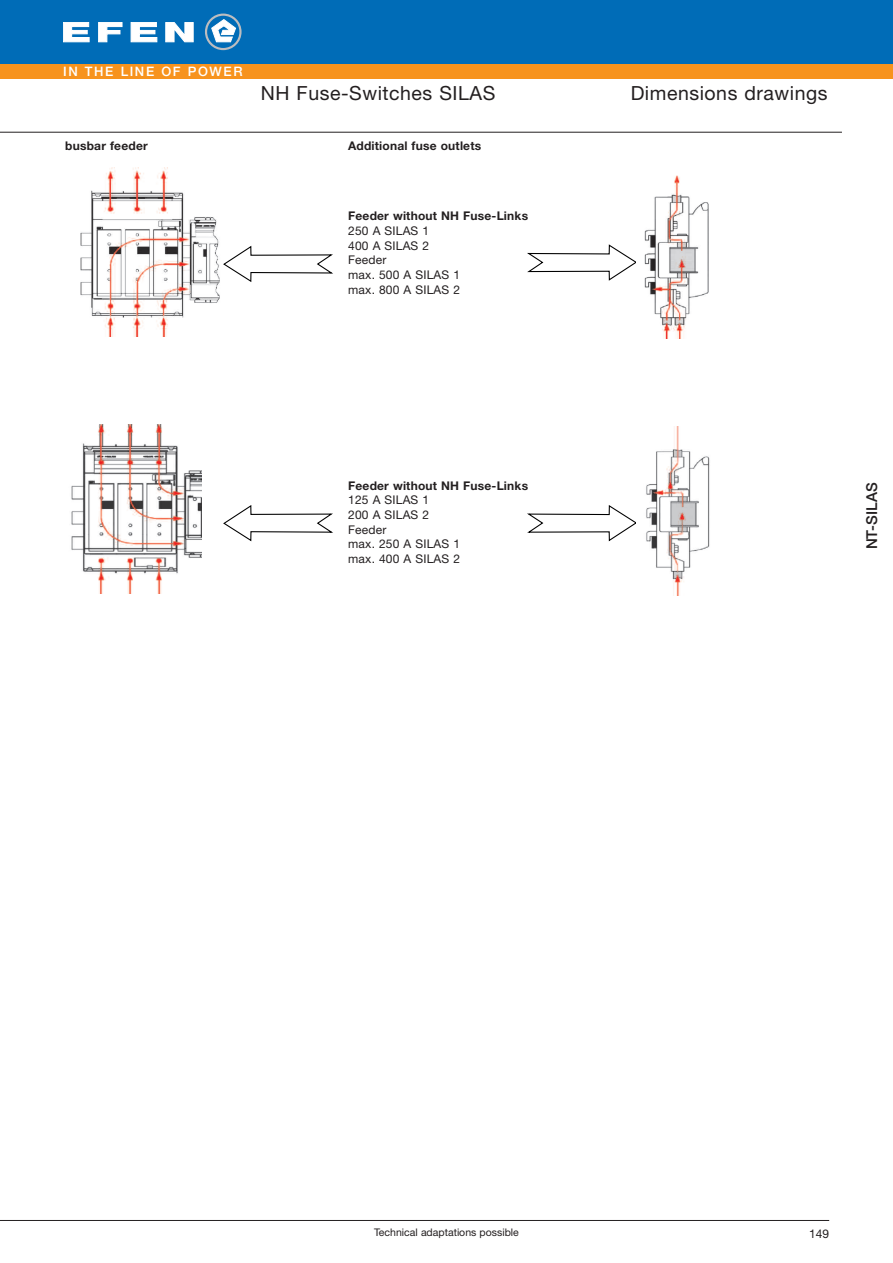
<style>
.page{position:relative;width:893px;height:1263px;background:#fff}
.page>*{position:absolute;margin:0;border:0;box-sizing:border-box;transform-origin:0 0}
.t1{font:19.5px "Helvetica Neue LT";letter-spacing:.03em;color:#231f20}
.t2{font:500 15px "Helvetica Neue LT";letter-spacing:.01em;color:#231f20}
.t3{font:500 13.05px "Helvetica Neue LT";letter-spacing:.12em;color:#fff}
.t4{font:12px/14.7px "Helvetica Neue LT";letter-spacing:.015em;color:#231f20}
.t5{font:700 12px "Helvetica Neue LT";letter-spacing:.015em;color:#231f20}
.t6{font:10.5px "Helvetica Neue LT";color:#231f20}
</style>
<div class="page">
<div style="left:0;top:64px;width:893px;height:15px;background:#f7931d"></div>
<div style="left:0;top:0;width:893px;height:64px;background:#006cb7"></div>
<hr style="left:0;top:132px;width:842px;height:1px;background:#231f20">
<svg style="left:211px;top:19px;width:25px;height:23px"></svg>
<div style="left:205px;top:14px;width:37px;height:36px;border:2px solid #bcbdc0;border-radius:50%"></div>
<svg style="left:63px;top:22px;width:27px;height:20px"></svg>
<svg style="left:98px;top:22px;width:25px;height:20px"></svg>
<svg style="left:131px;top:22px;width:26px;height:20px"></svg>
<svg style="left:165px;top:22px;width:29px;height:20px"></svg>
<hr style="left:0;top:1220px;width:829px;height:1px;background:#231f20">
<img style="left:80px;top:168px;width:140px;height:169px">
<img style="left:71px;top:425px;width:130px;height:169px">
<img style="left:644px;top:175px;width:65px;height:164px">
<img style="left:646px;top:426px;width:64px;height:169px">
<svg style="left:223px;top:246px;width:110px;height:36px"></svg>
<svg style="left:527px;top:244px;width:109px;height:37px"></svg>
<svg style="left:223px;top:505px;width:110px;height:36px"></svg>
<svg style="left:527px;top:505px;width:109px;height:36px"></svg>
<p class="t3" style="left:63px;top:66px;width:181px">IN THE LINE OF POWER</p>
<h1 class="t1" style="left:261px;top:87px;width:236px">NH Fuse-Switches SILAS</h1>
<h1 class="t1" style="left:631px;top:87px;width:198px">Dimensions drawings</h1>
<p class="t5" style="left:65px;top:142px;width:84px">busbar feeder</p>
<p class="t5" style="left:348px;top:142px;width:135px">Additional fuse outlets</p>
<p class="t5" style="left:348px;top:212px;width:181px">Feeder without NH Fuse-Links</p>
<p class="t4" style="left:348px;top:225px;width:113px">250 A SILAS 1<br>400 A SILAS 2<br>Feeder<br>max. 500 A SILAS 1 max. 800 A SILAS 2</p>
<p class="t5" style="left:348px;top:481px;width:181px">Feeder without NH Fuse-Links</p>
<p class="t4" style="left:348px;top:494px;width:113px">125 A SILAS 1<br>200 A SILAS 2<br>Feeder<br>max. 250 A SILAS 1 max. 400 A SILAS 2</p>
<p class="t2" style="left:866px;top:549px;width:69px;rotate:-90deg">NT-SILAS</p>
<p class="t6" style="left:374px;top:1229px;width:146px">Technical adaptations possible</p>
<p class="t4" style="left:809px;top:1227px;width:22px">149</p>
</div>
